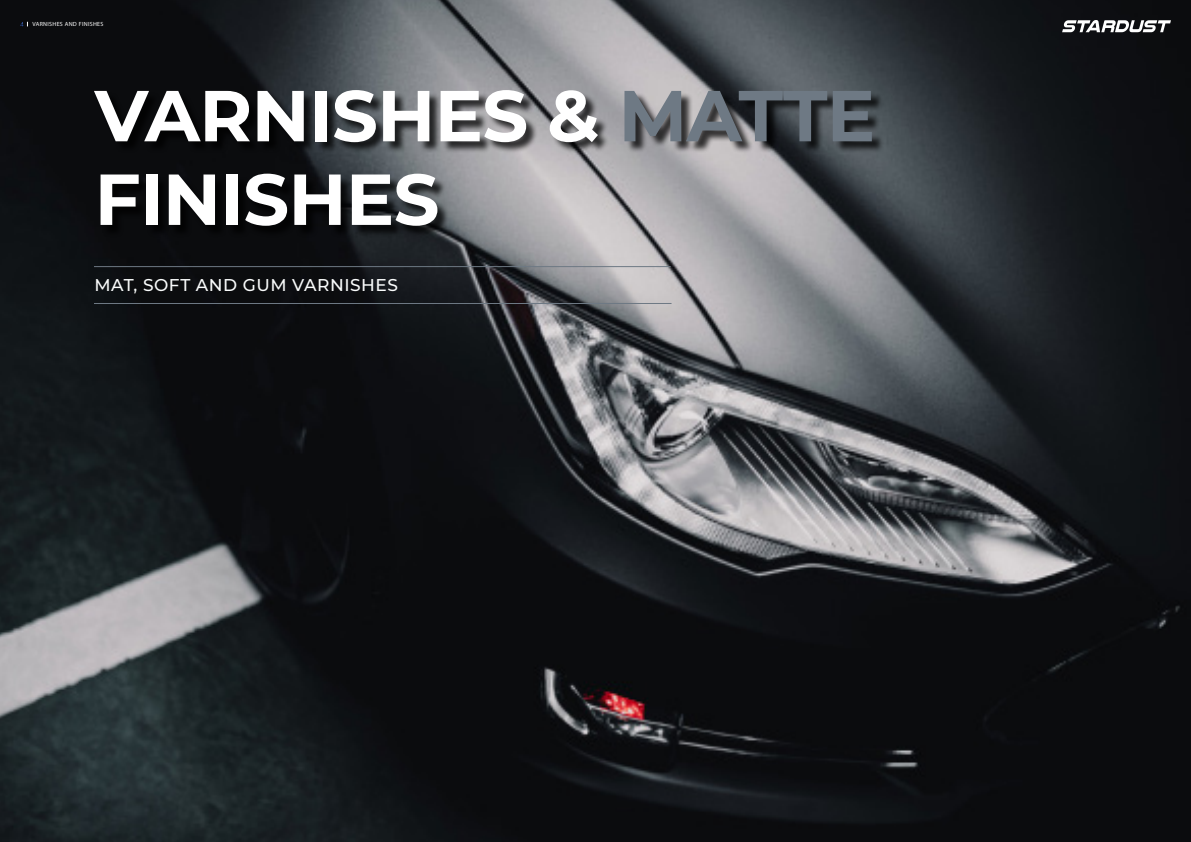
<style>
.page{position:relative;width:1191px;height:842px;background:#fff}
.page>*{position:absolute;margin:0;border:0;box-sizing:border-box;transform-origin:0 0}
.t1{font:700 72px/83.6px "Montserrat";letter-spacing:-.01em;color:#fff}
.t2{font:500 17px "Montserrat";letter-spacing:.03em;color:#fafcfc}
.t3{font:6px "Myriad Pro";letter-spacing:.05em;color:#fff}
.s1{color:#6e7984}
</style>
<div class="page">
<img style="left:0;top:0;width:1191px;height:842px">
<hr style="left:94px;top:266px;width:576px;height:1px;background:#6e7984">
<hr style="left:94px;top:303px;width:577px;height:1px;background:#6e7984">
<svg style="left:1062px;top:20px;width:109px;height:12px"></svg>
<div style="left:96px;top:92px;width:788px;height:146px;background:#000;opacity:.75"></div>
<svg style="left:20px;top:22px;width:8px;height:4px"></svg>
<p class="t3" style="left:32px;top:21px;width:73px">VARNISHES AND FINISHES</p>
<h1 class="t1" style="left:95px;top:70px;width:782px">VARNISHES &amp; <span class="s1">MATTE<br></span>FINISHES</h1>
<p class="t2" style="left:95px;top:273px;width:305px">MAT, SOFT AND GUM VARNISHES</p>
</div>
